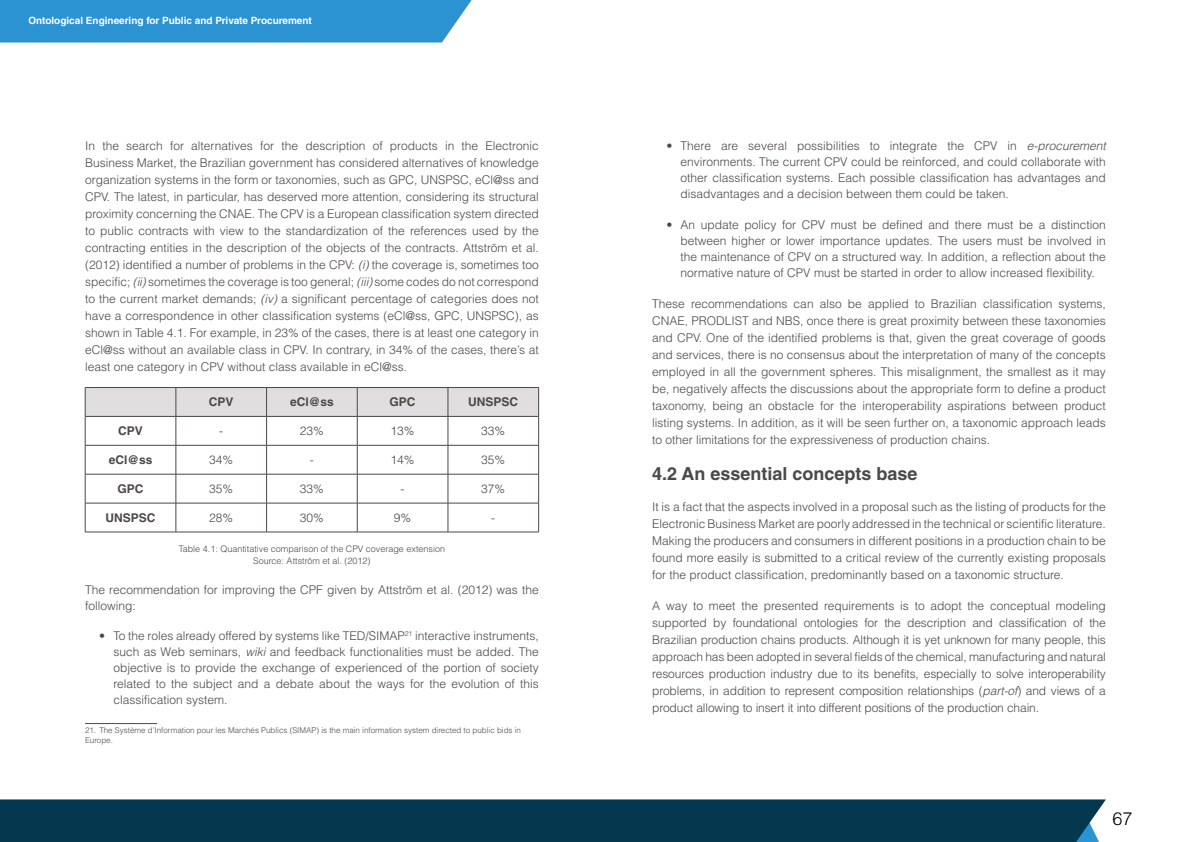
<style>
.page{position:relative;width:1191px;height:842px;background:#fff}
.page>*{position:absolute;margin:0;border:0;box-sizing:border-box;transform-origin:0 0}
.t1{font:700 18px "Helvetica LT Std";color:#4b4847}
.t2{font:300 18px "Helvetica LT Std";color:#000}
.t3{font:300 12px/17px "Helvetica LT Std";color:#4b4847;text-align:justify}
.t4{font:700 12px "Helvetica LT Std";color:#4b4847}
.t5{font:700 10px "Helvetica LT Std";color:#fff}
.t6{font:300 9px/12px "Helvetica LT Std";color:#4b4847;text-align:center}
.t7{font:300 8px/9.6px "Helvetica LT Std";color:#4b4847}
.s1{font-style:italic}
</style>
<div class="page">
<div style="left:0;top:0;width:472px;height:43px;background:#2b93d1"></div>
<div style="left:0;top:799px;width:1106px;height:43px;background:#03384f"></div>
<svg style="left:85px;top:387px;width:454px;height:145px"></svg>
<hr style="left:85px;top:532px;width:91px;height:1px;background:#4b4847">
<hr style="left:176px;top:532px;width:90px;height:1px;background:#4b4847">
<hr style="left:266px;top:532px;width:91px;height:1px;background:#4b4847">
<hr style="left:357px;top:532px;width:91px;height:1px;background:#4b4847">
<hr style="left:448px;top:532px;width:91px;height:1px;background:#4b4847">
<hr style="left:85px;top:723px;width:72px;height:1px;background:#4b4847">
<p class="t5" style="left:28px;top:15px;width:285px">Ontological Engineering for Public and Private Procurement</p>
<p class="t3" style="left:85px;top:137px;width:455px">In the search for alternatives for the description of products in the Electronic Business Market, the Brazilian government has considered alternatives of knowledge organization systems in the form or taxonomies, such as GPC, UNSPSC, eCl@ss and CPV. The latest, in particular, has deserved more attention, considering its structural proximity concerning the CNAE. The CPV is a European classification system directed to public contracts with view to the standardization of the references used by the contracting entities in the description of the objects of the contracts. Attström et al. (2012) identified a number of problems in the CPV: <span class="s1">(i)</span> the coverage is, sometimes too specific; <span class="s1">(ii)</span> sometimes the coverage is too general; <span class="s1">(iii)</span> some codes do not correspond to the current market demands; <span class="s1">(iv)</span> a significant percentage of categories does not have a correspondence in other classification systems (eCl@ss, GPC, UNSPSC), as shown in Table 4.1. For example, in 23% of the cases, there is at least one category in eCl@ss without an available class in CPV. In contrary, in 34% of the cases, there’s at least one category in CPV without class available in eCl@ss.</p>
<p class="t4" style="left:209px;top:395px;width:26px">CPV</p>
<p class="t4" style="left:290px;top:395px;width:45px">eCl@ss</p>
<p class="t4" style="left:389px;top:395px;width:28px">GPC</p>
<p class="t4" style="left:468px;top:395px;width:52px">UNSPSC</p>
<p class="t4" style="left:118px;top:424px;width:26px">CPV</p>
<p class="t3" style="left:219px;top:422px;width:5px">-</p>
<p class="t3" style="left:300px;top:422px;width:26px">23%</p>
<p class="t3" style="left:390px;top:422px;width:26px">13%</p>
<p class="t3" style="left:481px;top:422px;width:26px">33%</p>
<p class="t4" style="left:109px;top:452px;width:45px">eCl@ss</p>
<p class="t3" style="left:209px;top:451px;width:26px">34%</p>
<p class="t3" style="left:310px;top:451px;width:5px">-</p>
<p class="t3" style="left:390px;top:451px;width:26px">14%</p>
<p class="t3" style="left:481px;top:451px;width:26px">35%</p>
<p class="t4" style="left:117px;top:481px;width:28px">GPC</p>
<p class="t3" style="left:209px;top:480px;width:26px">35%</p>
<p class="t3" style="left:300px;top:480px;width:26px">33%</p>
<p class="t3" style="left:400px;top:480px;width:5px">-</p>
<p class="t3" style="left:481px;top:480px;width:26px">37%</p>
<p class="t4" style="left:105px;top:510px;width:52px">UNSPSC</p>
<p class="t3" style="left:209px;top:509px;width:26px">28%</p>
<p class="t3" style="left:300px;top:509px;width:26px">30%</p>
<p class="t3" style="left:394px;top:509px;width:19px">9%</p>
<p class="t3" style="left:491px;top:509px;width:5px">-</p>
<p class="t6" style="left:179px;top:543px;width:268px">Table 4.1: Quantitative comparison of the CPV coverage extension<br>Source: Attström et al. (2012)</p>
<p class="t3" style="left:85px;top:582px;width:455px;line-height:16px">The recommendation for improving the CPF given by Attström et al. (2012) was the following:</p>
<p class="t3" style="left:113px;top:628px;width:427px;line-height:16px;text-indent:-14px">• To the roles already offered by systems like TED/SIMAP<sup>21</sup> interactive instruments, such as Web seminars, <span class="s1">wiki</span> and feedback functionalities must be added. The objective is to provide the exchange of experienced of the portion of society related to the subject and a debate about the ways for the evolution of this classification system.</p>
<p class="t7" style="left:85px;top:725px;width:437px">21. The Système d’Information pour les Marchés Publics (SIMAP) is the main information system directed to public bids in<br>Europe.</p>
<p class="t3" style="left:680px;top:138px;width:427px;line-height:16px;text-indent:-14px">• There are several possibilities to integrate the CPV in <span class="s1">e-procurement </span>environments. The current CPV could be reinforced, and could collaborate with other classification systems. Each possible classification has advantages and disadvantages and a decision between them could be taken.</p>
<p class="t3" style="left:680px;top:216px;width:427px;line-height:16px;text-indent:-14px">• An update policy for CPV must be defined and there must be a distinction between higher or lower importance updates. The users must be involved in the maintenance of CPV on a structured way. In addition, a reflection about the normative nature of CPV must be started in order to allow increased flexibility.</p>
<p class="t3" style="left:652px;top:295px;width:455px">These recommendations can also be applied to Brazilian classification systems, CNAE, PRODLIST and NBS, once there is great proximity between these taxonomies and CPV. One of the identified problems is that, given the great coverage of goods and services, there is no consensus about the interpretation of many of the concepts employed in all the government spheres. This misalignment, the smallest as it may be, negatively affects the discussions about the appropriate form to define a product taxonomy, being an obstacle for the interoperability aspirations between product listing systems. In addition, as it will be seen further on, a taxonomic approach leads to other limitations for the expressiveness of production chains.</p>
<h1 class="t1" style="left:652px;top:463px;width:267px">4.2 An essential concepts base</h1>
<p class="t3" style="left:652px;top:498px;width:455px">It is a fact that the aspects involved in a proposal such as the listing of products for the Electronic Business Market are poorly addressed in the technical or scientific literature.<br>Making the producers and consumers in different positions in a production chain to be found more easily is submitted to a critical review of the currently existing proposals for the product classification, predominantly based on a taxonomic structure.</p>
<p class="t3" style="left:652px;top:597px;width:455px">A way to meet the presented requirements is to adopt the conceptual modeling supported by foundational ontologies for the description and classification of the Brazilian production chains products. Although it is yet unknown for many people, this approach has been adopted in several fields of the chemical, manufacturing and natural resources production industry due to its benefits, especially to solve interoperability problems, in addition to represent composition relationships (<span class="s1">part-of</span>) and views of a product allowing to insert it into different positions of the production chain.</p>
<h1 class="t2" style="left:1112px;top:808px;width:22px">67</h1>
</div>
